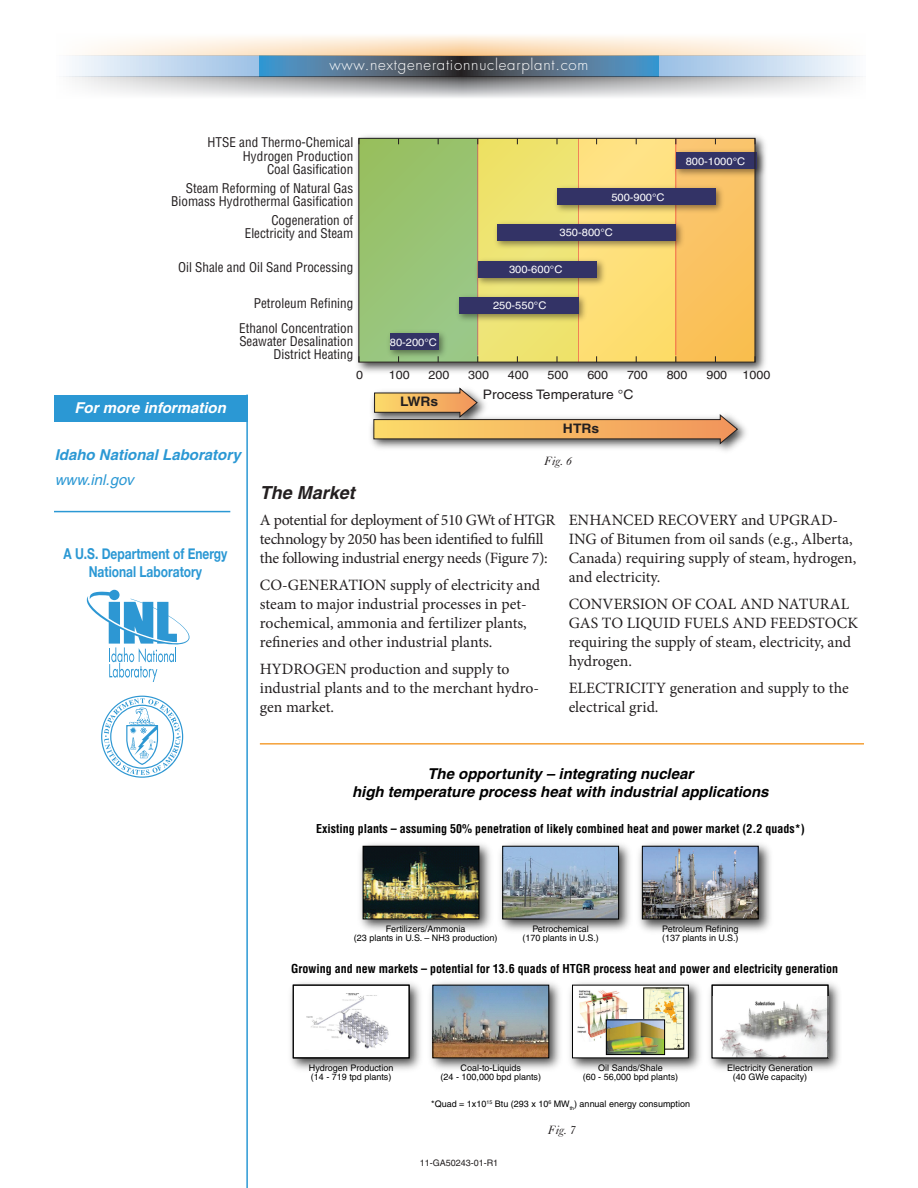
<style>
.page{position:relative;width:918px;height:1188px;background:#fff}
.page>*{position:absolute;margin:0;border:0;box-sizing:border-box;transform-origin:0 0}
.Subhead_1{font:italic 700 18px "Helvetica";color:#231f20}
.Body_Text{font:15.75px/18.9px "Minion Pro";letter-spacing:-.005em;color:#231f20}
.t1{font:italic 700 15px/18px "Helvetica";color:#000;text-align:center}
.Subhead_2{font:700 15px "Helvetica Neue";color:#2b98d4;scale:.8 1}
.t2{font:300 15px "Futura";letter-spacing:.05em;color:#fff}
.Contact_Name{font:italic 700 15px "Helvetica";color:#2b98d4}
.Subhead_2-2{font:italic 700 15px "Helvetica";color:#fff}
.Contact_Information{font:italic 15px "Helvetica";color:#2b98d4}
.t3{font:condensed 13.05px/13px "Helvetica";color:#231f20;text-align:right}
.t4{font:13.05px "Helvetica";color:#231f20;scale:1.06 1}
.t5{font:700 13.05px "Helvetica";color:#231f20;scale:1.06 1}
.t6{font:700 condensed 12px "Helvetica";color:#000}
.Continued_on__from{font:italic 12px "Caslon Five Forty";color:#231f20}
.t7{font:11.85px "Helvetica";color:#231f20;scale:1.06 1}
.t8{font:10.5px "Helvetica";color:#fff;scale:1.06 1}
.t9{font:9px/9px "Helvetica";color:#000;text-align:center}
.File_Number{font:9px "Helvetica";color:#231f20}
</style>
<div class="page">
<svg style="left:72px;top:55px;width:781px;height:21px;background:#c7dbef"></svg>
<svg style="left:259px;top:55px;width:400px;height:21px;background:#516f86"></svg>
<svg style="left:85px;top:35px;width:755px;height:20px"></svg>
<svg style="left:63px;top:76px;width:800px;height:22px"></svg>
<div style="left:54px;top:395px;width:193px;height:27px;background:#2b98d4"></div>
<hr style="left:246px;top:395px;width:2px;height:793px;background:#2b98d4">
<svg style="left:101px;top:696px;width:82px;height:82px"></svg>
<hr style="left:54px;top:511px;width:176px;height:1px;background:#2b98d4">
<svg style="left:86px;top:590px;width:104px;height:92px"></svg>
<img style="left:356px;top:135px;width:410px;height:238px">
<div style="left:359px;top:138px;width:119px;height:224px;background:linear-gradient(to bottom,#98c065,#9ac785)"></div>
<div style="left:478px;top:138px;width:101px;height:224px;background:#eee36f"></div>
<svg style="left:579px;top:140px;width:97px;height:220px;background:#fddf77"></svg>
<svg style="left:676px;top:140px;width:77px;height:220px;background:#f9c15d"></svg>
<hr style="left:477px;top:139px;width:1px;height:216px;background:#ec1651">
<hr style="left:578px;top:139px;width:1px;height:223px;background:#ec1651">
<hr style="left:675px;top:139px;width:1px;height:216px;background:#ec1651">
<img style="left:384px;top:328px;width:66px;height:32px">
<div style="left:390px;top:333px;width:48px;height:17px;background:#336"></div>
<img style="left:453px;top:291px;width:137px;height:34px">
<div style="left:459px;top:297px;width:119px;height:17px;background:#336"></div>
<img style="left:472px;top:255px;width:136px;height:34px">
<div style="left:478px;top:261px;width:119px;height:16px;background:#336"></div>
<img style="left:496px;top:219px;width:192px;height:34px">
<div style="left:498px;top:225px;width:178px;height:16px;background:#336"></div>
<img style="left:556px;top:183px;width:171px;height:34px">
<div style="left:557px;top:188px;width:158px;height:17px;background:#336"></div>
<img style="left:670px;top:146px;width:96px;height:34px">
<div style="left:676px;top:152px;width:81px;height:17px;background:#336"></div>
<img style="left:370px;top:407px;width:376px;height:44px">
<svg style="left:373px;top:387px;width:365px;height:58px"></svg>
<div style="left:358px;top:138px;width:397px;height:224px;border:1px solid #231f20"></div>
<img style="left:643px;top:843px;width:128px;height:89px">
<img style="left:644px;top:848px;width:113px;height:69px">
<div style="left:642px;top:846px;width:117px;height:73px;border:1px solid #000"></div>
<img style="left:709px;top:982px;width:131px;height:88px">
<div style="left:712px;top:985px;width:116px;height:73px;background:#fff"></div>
<img style="left:719px;top:1001px;width:107px;height:55px">
<div style="left:712px;top:985px;width:116px;height:73px;border:1px solid #000"></div>
<img style="left:290px;top:982px;width:131px;height:88px">
<div style="left:293px;top:985px;width:116px;height:73px;background:#fff"></div>
<img style="left:306px;top:994px;width:83px;height:55px">
<div style="left:293px;top:985px;width:117px;height:73px;border:1px solid #000"></div>
<img style="left:430px;top:982px;width:130px;height:87px">
<img style="left:435px;top:987px;width:112px;height:69px">
<img style="left:360px;top:843px;width:131px;height:87px">
<img style="left:365px;top:848px;width:112px;height:69px">
<div style="left:363px;top:846px;width:116px;height:73px;border:1px solid #000"></div>
<img style="left:500px;top:843px;width:143px;height:88px">
<img style="left:504px;top:848px;width:113px;height:69px">
<div style="left:502px;top:846px;width:117px;height:73px;border:1px solid #000"></div>
<img style="left:569px;top:982px;width:132px;height:88px">
<svg style="left:574px;top:987px;width:113px;height:69px"></svg>
<div style="left:572px;top:985px;width:117px;height:73px;border:1px solid #000"></div>
<img style="left:577px;top:989px;width:53px;height:53px">
<img style="left:646px;top:990px;width:36px;height:57px">
<img style="left:608px;top:1022px;width:55px;height:31px">
<div style="left:606px;top:1020px;width:59px;height:35px;border:1px solid #000"></div>
<hr style="left:260px;top:743px;width:604px;height:2px;background:#f5a137">
<p class="t2" style="left:330px;top:55px;width:260px">www.nextgenerationnuclearplant.com</p>
<p class="t3" style="left:208px;top:136px;width:147px">HTSE and Thermo-Chemical<br>Hydrogen Production<br>Coal Gasification</p>
<p class="t3" style="left:171px;top:181px;width:184px">Steam Reforming of Natural Gas<br>Biomass Hydrothermal Gasification</p>
<p class="t3" style="left:245px;top:214px;width:110px">Cogeneration of<br>Electricity and Steam</p>
<p class="t3" style="left:178px;top:261px;width:177px">Oil Shale and Oil Sand Processing</p>
<p class="t3" style="left:239px;top:291px;width:115px;line-height:24.6px">Petroleum Refining<br>Ethanol Concentration</p>
<p class="t3" style="left:239px;top:335px;width:115px">Seawater Desalination<br>District Heating</p>
<p class="t8" style="left:390px;top:336px;width:46px">80-200°C</p>
<p class="t8" style="left:611px;top:191px;width:52px">500-900°C</p>
<p class="t8" style="left:560px;top:227px;width:52px">350-800°C</p>
<p class="t8" style="left:509px;top:264px;width:52px">300-600°C</p>
<p class="t8" style="left:493px;top:299px;width:52px">250-550°C</p>
<p class="t8" style="left:686px;top:155px;width:58px">800-1000°C</p>
<p class="Subhead_2-2" style="left:74px;top:398px;width:153px">For more information</p>
<p class="Contact_Name" style="left:55px;top:446px;width:188px">Idaho National Laboratory</p>
<p class="Contact_Information" style="left:55px;top:471px;width:80px">www.inl.gov</p>
<p class="Subhead_2" style="left:64px;top:544px;width:206px">A U.S. Department of Energy</p>
<p class="Subhead_2" style="left:89px;top:562px;width:143px">National Laboratory</p>
<p class="t7" style="left:356px;top:368px;width:8px">0</p>
<p class="t7" style="left:389px;top:368px;width:21px">100</p>
<p class="t7" style="left:429px;top:368px;width:21px">200</p>
<p class="t7" style="left:468px;top:368px;width:21px">300</p>
<p class="t7" style="left:508px;top:368px;width:21px">400</p>
<p class="t7" style="left:548px;top:368px;width:21px">500</p>
<p class="t4" style="left:483px;top:387px;width:144px">Process Temperature °C</p>
<p class="t7" style="left:587px;top:368px;width:21px">600</p>
<p class="t7" style="left:627px;top:368px;width:21px">700</p>
<p class="t7" style="left:667px;top:368px;width:21px">800</p>
<p class="t7" style="left:706px;top:368px;width:21px">900</p>
<p class="t7" style="left:743px;top:368px;width:28px">1000</p>
<p class="t5" style="left:400px;top:394px;width:38px">LWRs</p>
<p class="t5" style="left:563px;top:421px;width:36px">HTRs</p>
<p class="Continued_on__from" style="left:544px;top:454px;width:30px">Fig. 6</p>
<p class="Subhead_1" style="left:260px;top:482px;width:97px">The Market</p>
<p class="Body_Text" style="left:260px;top:510px;width:297px">A potential for deployment of 510 GWt of HTGR technology by 2050 has been identified to fulfill the following industrial energy needs (Figure 7):</p>
<p class="Body_Text" style="left:260px;top:576px;width:282px">CO-GENERATION supply of electricity and steam to major industrial processes in pet&shy;rochemical, ammonia and fertilizer plants, refineries and other industrial plants.</p>
<p class="Body_Text" style="left:260px;top:660px;width:281px">HYDROGEN production and supply to industrial plants and to the merchant hydro&shy;gen market.</p>
<p class="Body_Text" style="left:569px;top:510px;width:289px">ENHANCED RECOVERY and UPGRAD-ING of Bitumen from oil sands (e.g., Alberta, Canada) requiring supply of steam, hydrogen, and electricity.</p>
<p class="Body_Text" style="left:569px;top:595px;width:291px">CONVERSION OF COAL AND NATURAL<br>GAS TO LIQUID FUELS AND FEEDSTOCK requiring the supply of steam, electricity, and hydrogen.</p>
<p class="Body_Text" style="left:569px;top:679px;width:282px">ELECTRICITY generation and supply to the electrical grid.</p>
<p class="t1" style="left:352px;top:765px;width:418px">The opportunity – integrating nuclear<br>high temperature process heat with industrial applications</p>
<p class="t6" style="left:316px;top:821px;width:490px">Existing plants – assuming 50% penetration of likely combined heat and power market (2.2 quads*)</p>
<p class="t9" style="left:354px;top:925px;width:145px">Fertilizers/Ammonia<br>(23 plants in U.S. – NH3 production)</p>
<p class="t9" style="left:522px;top:925px;width:78px">Petrochemical (170 plants in U.S.)</p>
<p class="t9" style="left:662px;top:925px;width:78px;text-align:left">Petroleum Refining (137 plants in U.S.)</p>
<p class="t6" style="left:291px;top:961px;width:548px">Growing and new markets – potential for 13.6 quads of HTGR process heat and power and electricity generation</p>
<p class="t9" style="left:309px;top:1063px;width:86px;text-align:left">Hydrogen Production (14 - 719 tpd plants)</p>
<p class="t9" style="left:441px;top:1063px;width:102px">Coal-to-Liquids<br>(24 - 100,000 bpd plants)</p>
<p class="t9" style="left:583px;top:1063px;width:97px">Oil Sands/Shale<br>(60 - 56,000 bpd plants)</p>
<p class="t9" style="left:431px;top:1099px;width:260px">*Quad = 1x10<sup>15</sup> Btu (293 x 10<sup>6</sup> MW<sub>th</sub>) annual energy consumption</p>
<p class="File_Number" style="left:420px;top:1158px;width:80px">11-GA50243-01-R1</p>
<p class="Continued_on__from" style="left:548px;top:1122px;width:30px">Fig. 7</p>
<p class="t9" style="left:727px;top:1063px;width:87px">Electricity Generation (40 GWe capacity)</p>
</div>
